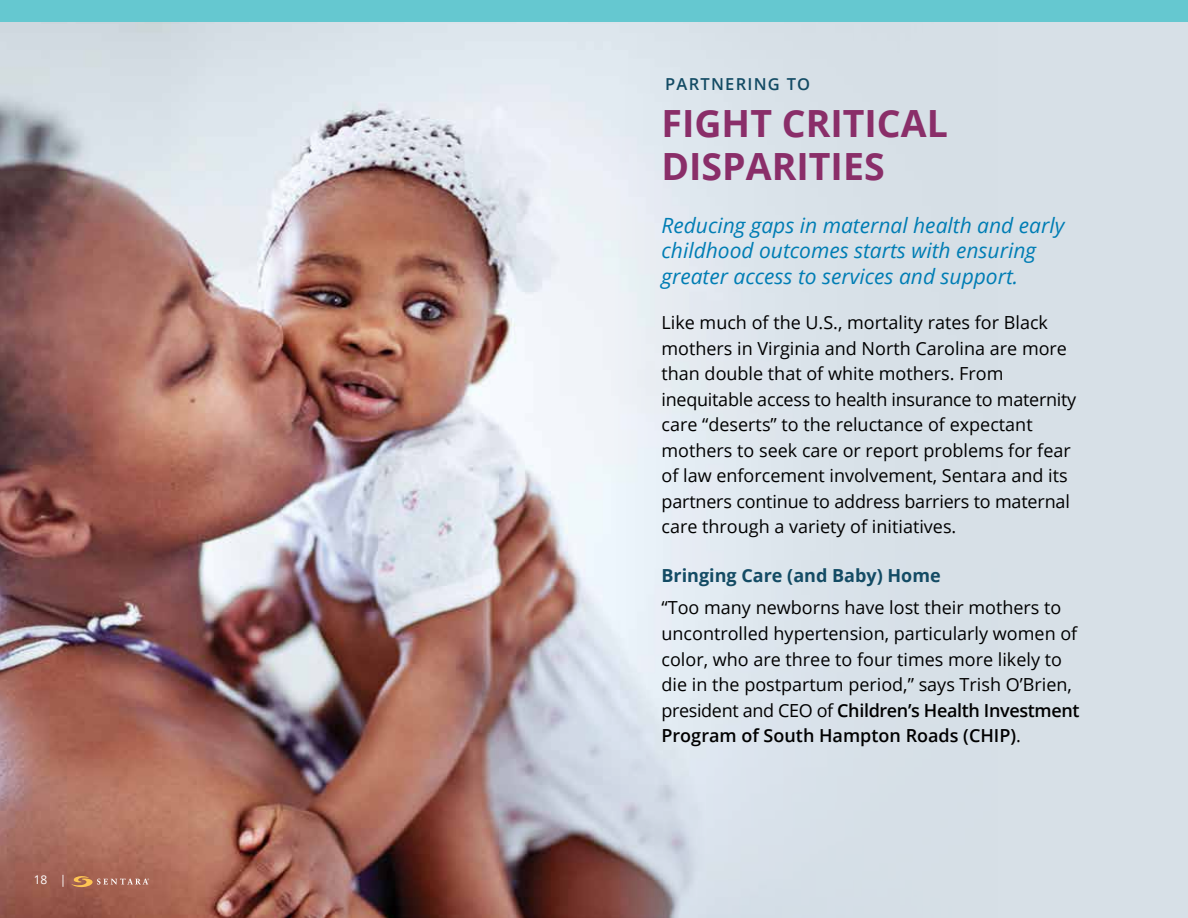
<style>
.page{position:relative;width:1188px;height:918px;background:#d7e0e7}
.page>*{position:absolute;margin:0;border:0;box-sizing:border-box;transform-origin:0 0}
.t1{font:700 37.5px/43.5px "Open Sans";color:#8a2e69}
.t2{font:italic 21px/25.5px "Open Sans";color:#007db4}
.t3{font:18px/25.5px "Open Sans";color:#000}
.t4{font:700 18px "Open Sans";color:#134b64}
.t5{font:600 16.5px "Open Sans";letter-spacing:.075em;color:#134b64}
.t6{font:12px "Open Sans";color:#fff}
.s1{font-weight:600}
</style>
<div class="page">
<img style="left:0;top:22px;width:736px;height:896px">
<div style="left:0;top:0;width:1188px;height:22px;background:#65c8d0"></div>
<svg style="left:71px;top:876px;width:78px;height:11px"></svg>
<p class="t6" style="left:34px;top:872px;width:34px">18 |</p>
<p class="t5" style="left:665px;top:73px;width:147px">PARTNERING TO</p>
<h1 class="t1" style="left:662px;top:100px;width:288px">FIGHT CRITICAL<br>DISPARITIES</h1>
<p class="t2" style="left:662px;top:212px;width:404px">Reducing gaps in maternal health and early childhood outcomes starts with ensuring greater access to services and support.</p>
<p class="t3" style="left:662px;top:310px;width:416px">Like much of the U.S., mortality rates for Black mothers in Virginia and North Carolina are more than double that of white mothers. From inequitable access to health insurance to maternity care “deserts” to the reluctance of expectant mothers to seek care or report problems for fear of law enforcement involvement, Sentara and its partners continue to address barriers to maternal care through a variety of initiatives.</p>
<p class="t4" style="left:662px;top:563px;width:281px">Bringing Care (and Baby) Home</p>
<p class="t3" style="left:662px;top:595px;width:419px">“Too many newborns have lost their mothers to uncontrolled hypertension, particularly women of color, who are three to four times more likely to die in the postpartum period,” says Trish O’Brien, president and CEO of <span class="s1">Children’s Health Investment Program of South Hampton Roads (CHIP)</span>.</p>
</div>
